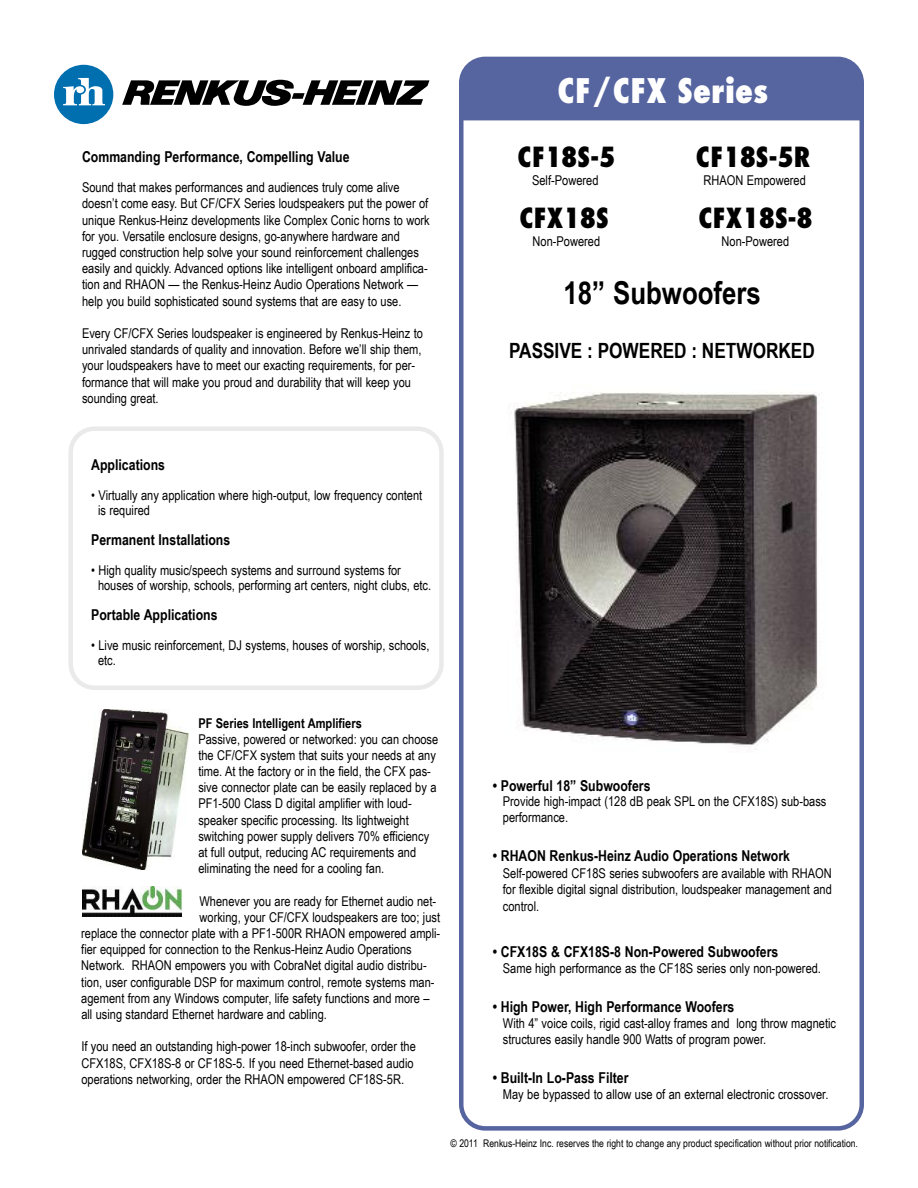
<style>
.page{position:relative;width:918px;height:1188px;background:#fff}
.page>*{position:absolute;margin:0;border:0;box-sizing:border-box;transform-origin:0 0}
.t1{font:800 condensed 33px "Futura Std";color:#fff}
.t2{font:700 31.5px "Arial Narrow";color:#000}
.t3{font:800 condensed 27px "Futura Std";color:#000}
.t4{font:700 21px "Arial Narrow";color:#000}
.t5{font:700 15px "Arial Narrow";color:#000}
.t6{font:13.5px/16.2px "Arial Narrow";color:#000}
.t7{font:700 13.5px "Arial Narrow";color:#000}
.t8{font:10.5px "Arial Narrow";color:#000}
</style>
<div class="page">
<svg style="left:459px;top:57px;width:405px;height:1074px"></svg>
<svg style="left:68px;top:426px;width:376px;height:264px"></svg>
<svg style="left:122px;top:80px;width:307px;height:26px"></svg>
<svg style="left:54px;top:65px;width:59px;height:59px"></svg>
<img style="left:82px;top:709px;width:107px;height:161px">
<img style="left:82px;top:887px;width:99px;height:30px">
<img style="left:508px;top:384px;width:322px;height:368px">
<hr style="left:461px;top:116px;width:401px;height:4px;background:#56659f">
<p class="t5" style="left:82px;top:148px;width:269px">Commanding Performance, Compelling Value</p>
<p class="t6" style="left:82px;top:179px;width:349px">Sound that makes performances and audiences truly come alive doesn’t come easy. But CF/CFX Series loudspeakers put the power of unique Renkus-Heinz developments like Complex Conic horns to work for you. Versatile enclosure designs, go-anywhere hardware and rugged construction help solve your sound reinforcement challenges easily and quickly. Advanced options like intelligent onboard amplifica&shy;tion and RHAON — the Renkus-Heinz Audio Operations Network — help you build sophisticated sound systems that are easy to use.</p>
<p class="t6" style="left:82px;top:325px;width:342px">Every CF/CFX Series loudspeaker is engineered by Renkus-Heinz to unrivaled standards of quality and innovation. Before we’ll ship them, your loudspeakers have to meet our exacting requirements, for per&shy;formance that will make you proud and durability that will keep you sounding great.</p>
<h1 class="t1" style="left:558px;top:77px;width:212px">CF/CFX Series</h1>
<h3 class="t3" style="left:518px;top:145px;width:99px">CF18S-5</h3>
<h3 class="t3" style="left:696px;top:145px;width:116px">CF18S-5R</h3>
<p class="t6" style="left:532px;top:172px;width:68px">Self-Powered</p>
<p class="t6" style="left:704px;top:172px;width:104px">RHAON Empowered</p>
<h3 class="t3" style="left:520px;top:207px;width:91px">CFX18S</h3>
<h3 class="t3" style="left:699px;top:207px;width:116px">CFX18S-8</h3>
<p class="t6" style="left:533px;top:233px;width:69px">Non-Powered</p>
<p class="t6" style="left:722px;top:233px;width:69px">Non-Powered</p>
<h2 class="t2" style="left:564px;top:274px;width:199px">18” Subwoofers</h2>
<h3 class="t4" style="left:509px;top:339px;width:307px">PASSIVE : POWERED : NETWORKED</h3>
<p class="t5" style="left:91px;top:456px;width:75px">Applications</p>
<p class="t6" style="left:98px;top:488px;width:326px;line-height:15px;text-indent:-7px">• Virtually any application where high-output, low frequency content is required</p>
<p class="t5" style="left:91px;top:531px;width:141px">Permanent Installations</p>
<p class="t6" style="left:98px;top:563px;width:335px;line-height:15px;text-indent:-7px">• High quality music/speech systems and surround systems for houses of worship, schools, performing art centers, night clubs, etc.</p>
<p class="t5" style="left:91px;top:606px;width:128px">Portable Applications</p>
<p class="t6" style="left:98px;top:638px;width:333px;line-height:15px;text-indent:-7px">• Live music reinforcement, DJ systems, houses of worship, schools, etc.</p>
<p class="t7" style="left:198px;top:716px;width:165px">PF Series Intelligent Amplifiers</p>
<p class="t6" style="left:198px;top:731px;width:242px">Passive, powered or networked: you can choose the CF/CFX system that suits your needs at any time. At the factory or in the field, the CFX pas&shy;sive connector plate can be easily replaced by a PF1-500 Class D digital amplifier with loud&shy;speaker specific processing. Its lightweight switching power supply delivers 70% efficiency at full output, reducing AC requirements and eliminating the need for a cooling fan.</p>
<p class="t6" style="left:200px;top:893px;width:238px">Whenever you are ready for Ethernet audio net-</p>
<p class="t6" style="left:200px;top:909px;width:242px">working, your CF/CFX loudspeakers are too; just</p>
<p class="t6" style="left:81px;top:925px;width:361px">replace the connector plate with a PF1-500R RHAON empowered ampli-</p>
<p class="t6" style="left:81px;top:941px;width:332px">fier equipped for connection to the Renkus-Heinz Audio Operations</p>
<p class="t6" style="left:81px;top:957px;width:347px">Network. RHAON empowers you with CobraNet digital audio distribu-</p>
<p class="t6" style="left:81px;top:974px;width:355px">tion, user configurable DSP for maximum control, remote systems man-</p>
<p class="t6" style="left:81px;top:990px;width:350px">agement from any Windows computer, life safety functions and more –</p>
<p class="t6" style="left:81px;top:1006px;width:247px">all using standard Ethernet hardware and cabling.</p>
<p class="t6" style="left:81px;top:1038px;width:336px">If you need an outstanding high-power 18-inch subwoofer, order the<br>CFX18S, CFX18S-8 or CF18S-5. If you need Ethernet-based audio operations networking, order the RHAON empowered CF18S-5R.</p>
<p class="t5" style="left:493px;top:776px;width:159px">• Powerful 18” Subwoofers</p>
<p class="t6" style="left:503px;top:793px;width:325px">Provide high-impact (128 dB peak SPL on the CFX18S) sub-bass performance.</p>
<p class="t5" style="left:493px;top:847px;width:299px">• RHAON Renkus-Heinz Audio Operations Network</p>
<p class="t6" style="left:503px;top:865px;width:330px;text-align:justify">Self-powered CF18S series subwoofers are available with RHAON for flexible digital signal distribution, loudspeaker management and control.</p>
<p class="t5" style="left:493px;top:943px;width:287px">• CFX18S &amp; CFX18S-8 Non-Powered Subwoofers</p>
<p class="t6" style="left:503px;top:960px;width:320px">Same high performance as the CF18S series only non-powered.</p>
<p class="t5" style="left:493px;top:998px;width:243px">• High Power, High Performance Woofers</p>
<p class="t6" style="left:503px;top:1015px;width:335px">With 4” voice coils, rigid cast-alloy frames and long throw magnetic structures easily handle 900 Watts of program power.</p>
<p class="t5" style="left:493px;top:1069px;width:137px">• Built-In Lo-Pass Filter</p>
<p class="t6" style="left:503px;top:1086px;width:327px">May be bypassed to allow use of an external electronic crossover.</p>
<p class="t8" style="left:450px;top:1137px;width:409px">© 2011 Renkus-Heinz Inc. reserves the right to change any product specification without prior notification.</p>
</div>
